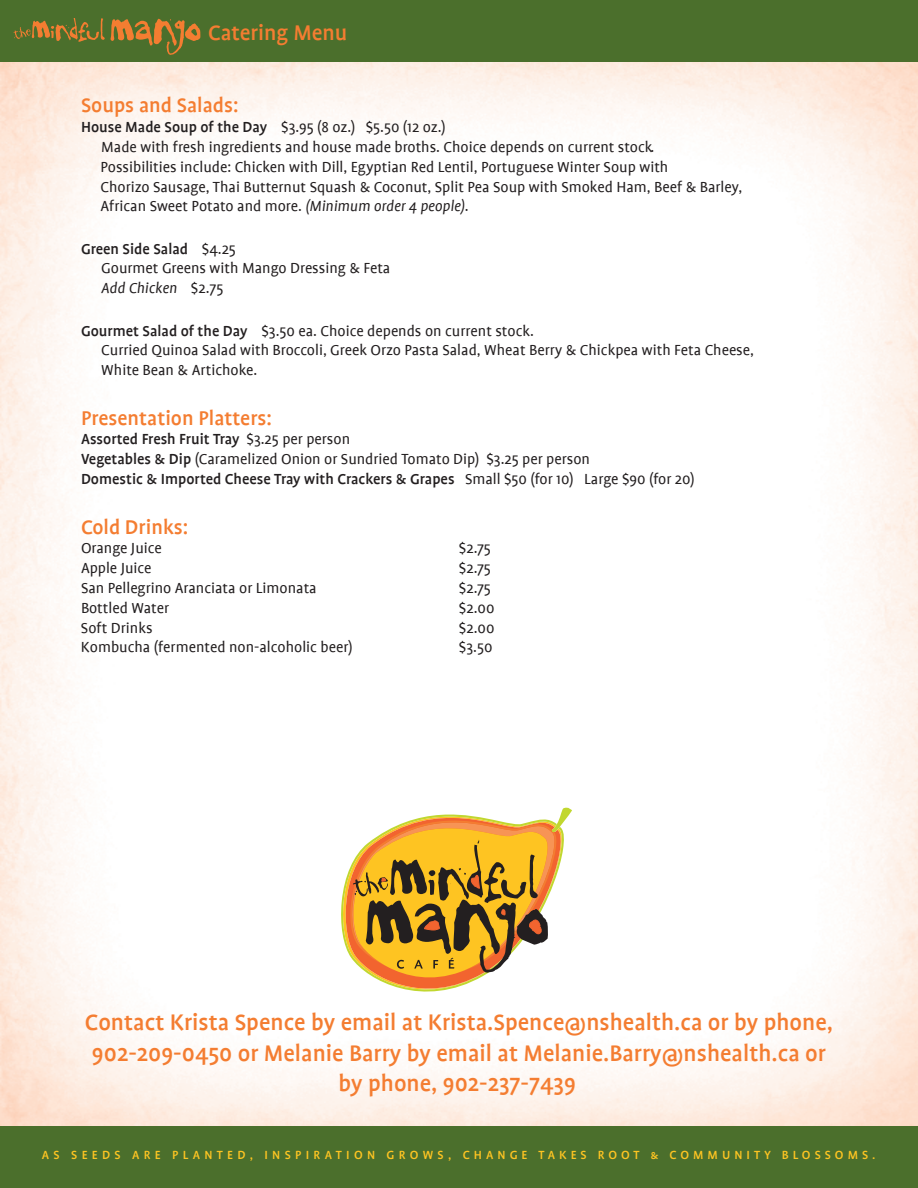
<style>
.page{position:relative;width:918px;height:1188px;background:#fff}
.page>*{position:absolute;margin:0;border:0;box-sizing:border-box;transform-origin:0 0}
.t1{font:500 25.5px/30.6px "Profile";color:#f47d31;text-align:center}
.t2{font:500 24px "Profile";color:#f47d31}
.t3{font:500 22.5px "Profile";color:#f47d31}
.t4{font:16.5px/19.8px "Profile";color:#231f20}
.t5{font:500 13.5px "Profile SC";letter-spacing:.305em;color:#fec422}
.s1{font-weight:500}
.s2{font-style:italic}
</style>
<div class="page">
<img style="left:0;top:61px;width:918px;height:1066px">
<div style="left:0;top:1127px;width:918px;height:61px;background:#4b6f2c"></div>
<div style="left:0;top:0;width:918px;height:61px;background:#4b6f2c"></div>
<svg style="left:14px;top:18px;width:91px;height:24px"></svg>
<svg style="left:111px;top:19px;width:89px;height:36px"></svg>
<svg style="left:341px;top:808px;width:231px;height:184px"></svg>
<p class="t2" style="left:208px;top:20px;width:141px">Catering Menu</p>
<p class="t3" style="left:81px;top:94px;width:159px">Soups and Salads:</p>
<p class="t4" style="left:101px;top:117px;width:643px;text-indent:-20px"><span class="s1">House Made Soup of the Day</span> $3.95 (8 oz.) $5.50 (12 oz.)<br>Made with fresh ingredients and house made broths. Choice depends on current stock.<br>Possibilities include: Chicken with Dill, Egyptian Red Lentil, Portuguese Winter Soup with<br>Chorizo Sausage, Thai Butternut Squash &amp; Coconut, Split Pea Soup with Smoked Ham, Beef &amp; Barley, African Sweet Potato and more. <span class="s2">(Minimum order 4 people)</span>.</p>
<p class="t4" style="left:101px;top:239px;width:291px;text-indent:-20px"><span class="s1">Green Side Salad</span> $4.25<br>Gourmet Greens with Mango Dressing &amp; Feta<br><span class="s2">Add Chicken</span> $2.75</p>
<p class="t4" style="left:101px;top:321px;width:654px;text-indent:-20px"><span class="s1">Gourmet Salad of the Day</span> $3.50 ea. Choice depends on current stock.<br>Curried Quinoa Salad with Broccoli, Greek Orzo Pasta Salad, Wheat Berry &amp; Chickpea with Feta Cheese,<br>White Bean &amp; Artichoke.</p>
<p class="t3" style="left:81px;top:406px;width:193px">Presentation Platters:</p>
<p class="t4" style="left:81px;top:430px;width:615px"><span class="s1">Assorted Fresh Fruit Tray</span> $3.25 per person<br><span class="s1">Vegetables &amp; Dip</span> (Caramelized Onion or Sundried Tomato Dip) $3.25 per person<br><span class="s1">Domestic &amp; Imported Cheese Tray with Crackers &amp; Grapes</span> Small $50 (for 10) Large $90 (for 20)</p>
<p class="t3" style="left:81px;top:515px;width:109px">Cold Drinks:</p>
<p class="t4" style="left:81px;top:538px;width:82px">Orange Juice</p>
<p class="t4" style="left:459px;top:538px;width:33px">$2.75</p>
<p class="t4" style="left:81px;top:558px;width:72px">Apple Juice</p>
<p class="t4" style="left:459px;top:558px;width:33px">$2.75</p>
<p class="t4" style="left:81px;top:578px;width:237px">San Pellegrino Aranciata or Limonata</p>
<p class="t4" style="left:459px;top:578px;width:33px">$2.75</p>
<p class="t4" style="left:81px;top:598px;width:90px">Bottled Water</p>
<p class="t4" style="left:459px;top:598px;width:37px">$2.00</p>
<p class="t4" style="left:81px;top:618px;width:73px">Soft Drinks</p>
<p class="t4" style="left:459px;top:618px;width:37px">$2.00</p>
<p class="t4" style="left:81px;top:638px;width:273px">Kombucha (fermented non-alcoholic beer)</p>
<p class="t4" style="left:459px;top:638px;width:35px">$3.50</p>
<p class="t1" style="left:85px;top:1007px;width:750px">Contact Krista Spence by email at Krista.Spence@nshealth.ca or by phone,<br>902-209-0450 or Melanie Barry by email at Melanie.Barry@nshealth.ca or by phone, 902-237-7439</p>
<p class="t5" style="left:42px;top:1148px;width:835px">AS SEEDS ARE PLANTED, INSPIRATION GROWS, CHANGE TAKES ROOT &amp; COMMUNITY BLOSSOMS.</p>
</div>
